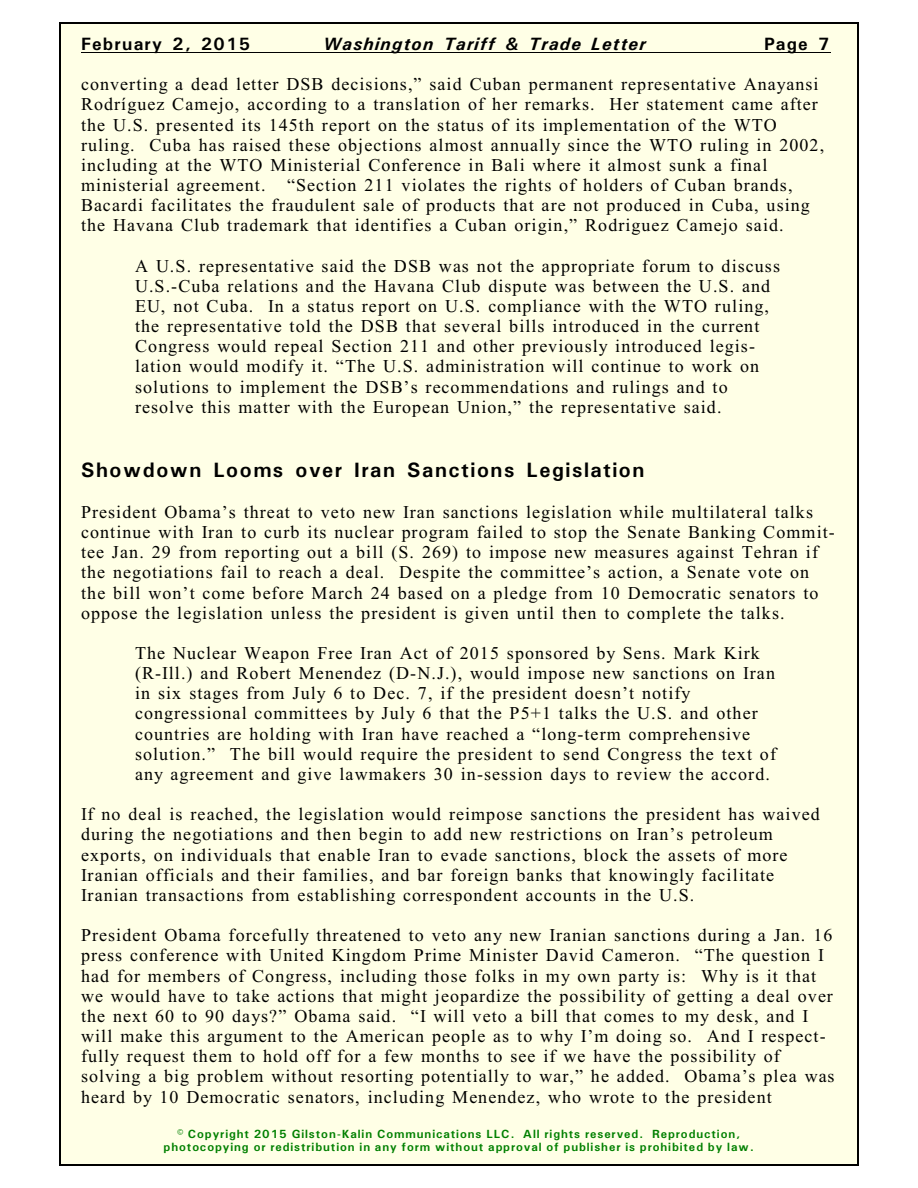
<style>
.page{position:relative;width:918px;height:1188px;background:#fff}
.page>*{position:absolute;margin:0;border:0;box-sizing:border-box;transform-origin:0 0}
.t1{font:700 21px "Univers";letter-spacing:.075em;color:#000}
.t2{font:18px/20.1px "Times New Roman";letter-spacing:.06em;color:#000}
.t3{font:italic 700 18px "Univers";letter-spacing:.065em;color:#000}
.t4{font:700 18px "Univers";letter-spacing:.075em;color:#000}
.t5{font:700 12px/13.6px "Univers";letter-spacing:.075em;color:#008000;text-align:center}
</style>
<div class="page">
<div style="left:59px;top:23px;width:800px;height:1142px;background:#ffffe6"></div>
<hr style="left:59px;top:23px;width:1px;height:1142px;background:#000">
<hr style="left:857px;top:23px;width:2px;height:1142px;background:#000">
<hr style="left:59px;top:23px;width:799px;height:1px;background:#000">
<hr style="left:59px;top:1164px;width:799px;height:1px;background:#000">
<hr style="left:81px;top:52px;width:750px;height:1px;background:#000">
<p class="t4" style="left:81px;top:38px;width:171px">February 2, 2015</p>
<p class="t3" style="left:323px;top:38px;width:324px">Washington Tariff &amp; Trade Letter</p>
<p class="t4" style="left:764px;top:38px;width:67px">Page 7</p>
<p class="t2" style="left:81px;top:76px;width:745px">converting a dead letter DSB decisions,” said Cuban permanent representative Anayansi Rodríguez Camejo, according to a translation of her remarks. Her statement came after the U.S. presented its 145th report on the status of its implementation of the WTO ruling. Cuba has raised these objections almost annually since the WTO ruling in 2002, including at the WTO Ministerial Conference in Bali where it almost sunk a final ministerial agreement. “Section 211 violates the rights of holders of Cuban brands, Bacardi facilitates the fraudulent sale of products that are not produced in Cuba, using the Havana Club trademark that identifies a Cuban origin,” Rodriguez Camejo said.</p>
<p class="t2" style="left:135px;top:257px;width:647px">A U.S. representative said the DSB was not the appropriate forum to discuss U.S.-Cuba relations and the Havana Club dispute was between the U.S. and EU, not Cuba. In a status report on U.S. compliance with the WTO ruling, the representative told the DSB that several bills introduced in the current Congress would repeal Section 211 and other previously introduced legis&shy;lation would modify it. “The U.S. administration will continue to work on solutions to implement the DSB’s recommendations and rulings and to resolve this matter with the European Union,” the representative said.</p>
<p class="t1" style="left:81px;top:463px;width:565px">Showdown Looms over Iran Sanctions Legislation</p>
<p class="t2" style="left:81px;top:504px;width:755px">President Obama’s threat to veto new Iran sanctions legislation while multilateral talks continue with Iran to curb its nuclear program failed to stop the Senate Banking Commit&shy;tee Jan. 29 from reporting out a bill (S. 269) to impose new measures against Tehran if the negotiations fail to reach a deal. Despite the committee’s action, a Senate vote on the bill won’t come before March 24 based on a pledge from 10 Democratic senators to oppose the legislation unless the president is given until then to complete the talks.</p>
<p class="t2" style="left:135px;top:645px;width:642px">The Nuclear Weapon Free Iran Act of 2015 sponsored by Sens. Mark Kirk (R-Ill.) and Robert Menendez (D-N.J.), would impose new sanctions on Iran in six stages from July 6 to Dec. 7, if the president doesn’t notify congressional committees by July 6 that the P5+1 talks the U.S. and other countries are holding with Iran have reached a “long-term comprehensive solution.” The bill would require the president to send Congress the text of any agreement and give lawmakers 30 in-session days to review the accord.</p>
<p class="t2" style="left:81px;top:806px;width:740px">If no deal is reached, the legislation would reimpose sanctions the president has waived during the negotiations and then begin to add new restrictions on Iran’s petroleum exports, on individuals that enable Iran to evade sanctions, block the assets of more Iranian officials and their families, and bar foreign banks that knowingly facilitate Iranian transactions from establishing correspondent accounts in the U.S.</p>
<p class="t2" style="left:81px;top:927px;width:755px">President Obama forcefully threatened to veto any new Iranian sanctions during a Jan. 16 press conference with United Kingdom Prime Minister David Cameron. “The question I had for members of Congress, including those folks in my own party is: Why is it that we would have to take actions that might jeopardize the possibility of getting a deal over the next 60 to 90 days?” Obama said. “I will veto a bill that comes to my desk, and I will make this argument to the American people as to why I’m doing so. And I respect&shy;fully request them to hold off for a few months to see if we have the possibility of solving a big problem without resorting potentially to war,” he added. Obama’s plea was heard by 10 Democratic senators, including Menendez, who wrote to the president</p>
<p class="t5" style="left:164px;top:1128px;width:592px">© Copyright 2015 Gilston-Kalin Communications LLC. All rights reserved. Reproduction, photocopying or redistribution in any form without approval of publisher is prohibited by law.</p>
</div>
